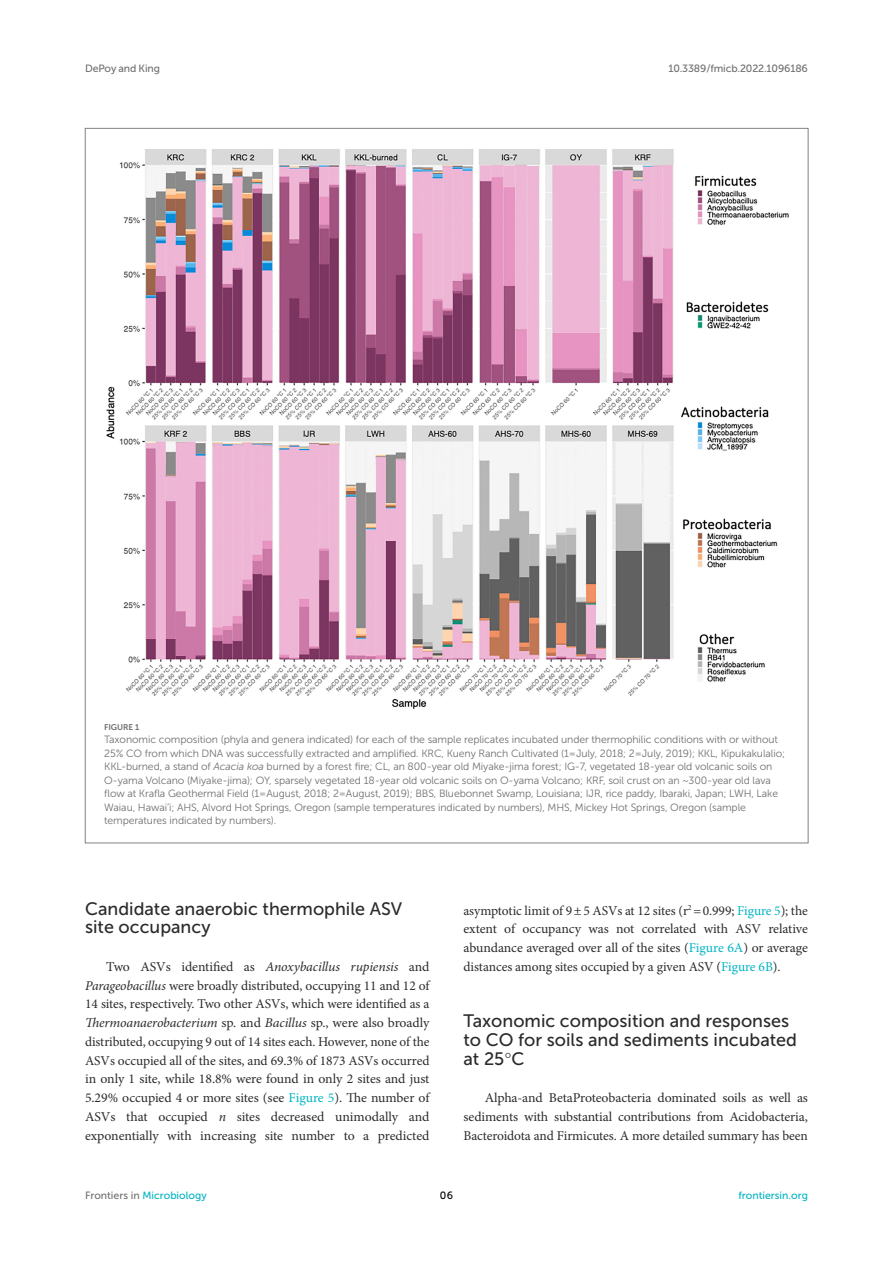
<style>
.page{position:relative;width:893px;height:1263px;background:#fff}
.page>*{position:absolute;margin:0;border:0;box-sizing:border-box;transform-origin:0 0}
.HEAD_2{font:18px/18.8px "Museo Sans 500";color:#2b2b2a}
.TEXT_FLUSH{font:13.5px/18.8px "Minion Pro";letter-spacing:-.01em;color:#2b2b2a;text-align:justify}
.FIG_LEG{font:10.5px/13.5px "Museo Sans 300";letter-spacing:-.01em;color:#706f70}
.t1{font:10.5px "Museo Sans 500";letter-spacing:-.015em;color:#706f70}
.t2{font:10.5px "Museo Sans 500";color:#00b4c4}
.t3{font:10.5px "Museo Sans 500";color:#000}
.FIG_HD{font:8.25px "Museo Sans 700";letter-spacing:-.01em;color:#706f70}
.s1{font-style:italic}
.s2{color:#00b4c4}
.s3{font-family:"STIX"}
.s4{color:#706f70}
</style>
<div class="page">
<img style="left:106px;top:149px;width:683px;height:560px">
<p class="t1" style="left:85px;top:63px;width:76px">DePoy and King</p>
<p class="t1" style="left:668px;top:63px;width:141px">10.3389/fmicb.2022.1096186</p>
<p class="FIG_HD" style="left:104px;top:722px;width:37px">FIGURE 1</p>
<p class="FIG_LEG" style="left:104px;top:733px;width:682px">Taxonomic composition (phyla and genera indicated) for each of the sample replicates incubated under thermophilic conditions with or without 25% CO from which DNA was successfully extracted and amplified. KRC, Kueny Ranch Cultivated (1 = July, 2018; 2 = July, 2019); KKL, Kipukakulalio; KKL-burned, a stand of <span class="s1">Acacia koa</span> burned by a forest fire; CL, an 800-year old Miyake-jima forest; IG-7, vegetated 18-year old volcanic soils on O-yama Volcano (Miyake-jima); OY, sparsely vegetated 18-year old volcanic soils on O-yama Volcano; KRF, soil crust on an ~300-year old lava flow at Krafla Geothermal Field (1 = August, 2018; 2 = August, 2019); BBS, Bluebonnet Swamp, Louisiana; IJR, rice paddy, Ibaraki, Japan; LWH, Lake Waiau, Hawai’i; AHS, Alvord Hot Springs, Oregon (sample temperatures indicated by numbers), MHS, Mickey Hot Springs, Oregon (sample temperatures indicated by numbers).</p>
<p class="HEAD_2" style="left:85px;top:899px;width:319px">Candidate anaerobic thermophile ASV site occupancy</p>
<p class="TEXT_FLUSH" style="left:85px;top:957px;width:346px;text-indent:21px">Two ASVs identified as <span class="s1">Anoxybacillus rupiensis</span> and <span class="s1">Parageobacillus</span> were broadly distributed, occupying 11 and 12 of 14 sites, respectively. Two other ASVs, which were identified as a <span class="s1">Thermoanaerobacterium</span> sp. and <span class="s1">Bacillus</span> sp., were also broadly distributed, occupying 9 out of 14 sites each. However, none of the ASVs occupied all of the sites, and 69.3% of 1873 ASVs occurred in only 1 site, while 18.8% were found in only 2 sites and just 5.29% occupied 4 or more sites (see <span class="s2">Figure 5</span>). The number of ASVs that occupied <span class="s1">n</span> sites decreased unimodally and exponentially with increasing site number to a predicted</p>
<p class="TEXT_FLUSH" style="left:463px;top:901px;width:346px">asymptotic limit of 9±5 ASVs at 12 sites (r<sup>2</sup> =0.999; <span class="s2">Figure 5</span>); the extent of occupancy was not correlated with ASV relative abundance averaged over all of the sites (<span class="s2">Figure 6A</span>) or average distances among sites occupied by a given ASV (<span class="s2">Figure 6B</span>).</p>
<p class="HEAD_2" style="left:463px;top:1011px;width:335px">Taxonomic composition and responses to CO for soils and sediments incubated at 25<span class="s3">°</span>C</p>
<p class="TEXT_FLUSH" style="left:463px;top:1088px;width:346px;text-indent:21px">Alpha-and BetaProteobacteria dominated soils as well as sediments with substantial contributions from Acidobacteria, Bacteroidota and Firmicutes. A more detailed summary has been</p>
<p class="t2" style="left:85px;top:1190px;width:123px"><span class="s4">Frontiers in</span> Microbiology</p>
<p class="t3" style="left:440px;top:1190px;width:15px">06</p>
<p class="t2" style="left:738px;top:1190px;width:71px">frontiersin.org</p>
</div>
